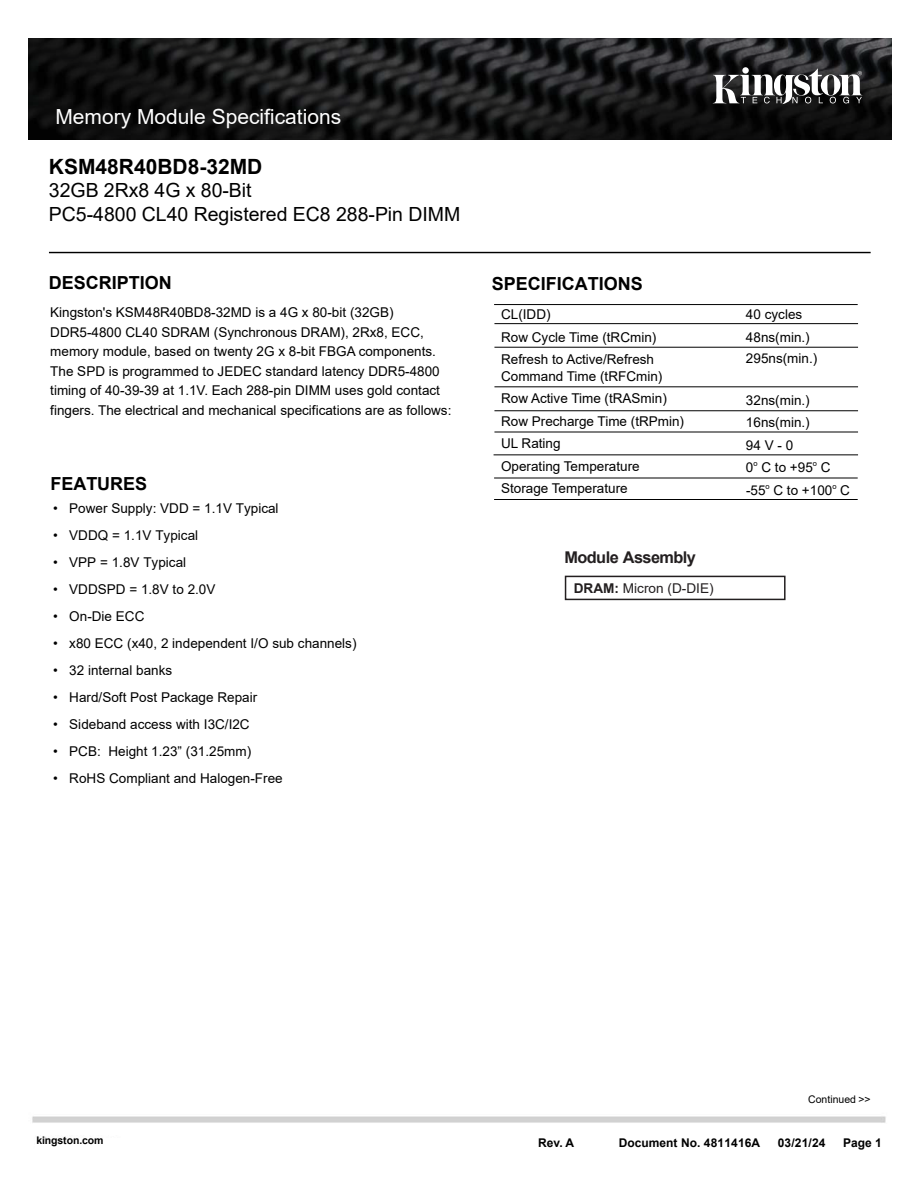
<style>
.page{position:relative;width:918px;height:1188px;background:#fff}
.page>*{position:absolute;margin:0;border:0;box-sizing:border-box;transform-origin:0 0}
.t1{font:700 21px "Arial";color:#000}
.t2{font:20.85px "Arial";color:#fff}
.t3{font:19.5px/23.4px "Arial";color:#010101}
.t4{font:700 18px "Arial";color:#000}
.t5{font:700 16.2px "Arial";letter-spacing:-.035em;color:#231f20}
.t6{font:13.5px/22.5px "Arial";color:#000}
.t7{font:13.5px "Arial";color:#231f20}
.t8{font:700 12px "Arial";color:#000}
.t9{font:700 10.5px "Arial";letter-spacing:-.01em;color:#000}
.t10{font:10.5px "Arial";color:#000}
.s1{font-weight:700}
</style>
<div class="page">
<hr style="left:49px;top:252px;width:822px;height:1px;background:#000">
<hr style="left:494px;top:323px;width:364px;height:1px;background:#000">
<hr style="left:494px;top:347px;width:364px;height:1px;background:#000">
<hr style="left:494px;top:386px;width:364px;height:1px;background:#000">
<hr style="left:494px;top:410px;width:364px;height:1px;background:#000">
<hr style="left:494px;top:499px;width:364px;height:1px;background:#000">
<hr style="left:494px;top:478px;width:364px;height:1px;background:#000">
<hr style="left:494px;top:432px;width:364px;height:1px;background:#000">
<hr style="left:494px;top:455px;width:364px;height:1px;background:#000">
<hr style="left:494px;top:304px;width:364px;height:1px;background:#000">
<img style="left:28px;top:39px;width:864px;height:101px">
<svg style="left:713px;top:69px;width:149px;height:35px"></svg>
<div style="left:565px;top:576px;width:221px;height:24px;border:2px solid #231f20"></div>
<hr style="left:566px;top:576px;width:217px;height:1px;background:#231f20">
<h2 class="t2" style="left:55px;top:102px;width:287px">Memory Module Specifications</h2>
<h1 class="t1" style="left:49px;top:152px;width:215px">KSM48R40BD8-32MD</h1>
<h3 class="t3" style="left:49px;top:179px;width:413px">32GB 2Rx8 4G x 80-Bit<br>PC5-4800 CL40 Registered EC8 288-Pin DIMM</h3>
<h3 class="t4" style="left:49px;top:270px;width:125px">DESCRIPTION</h3>
<h3 class="t4" style="left:492px;top:271px;width:152px">SPECIFICATIONS</h3>
<p class="t6" style="left:50px;top:303px;width:403px;line-height:19.5px">Kingston's KSM48R40BD8-32MD is a 4G x 80-bit (32GB)<br>DDR5-4800 CL40 SDRAM (Synchronous DRAM), 2Rx8, ECC, memory module, based on twenty 2G x 8-bit FBGA components.<br>The SPD is programmed to JEDEC standard latency DDR5-4800 timing of 40-39-39 at 1.1V. Each 288-pin DIMM uses gold contact fingers. The electrical and mechanical specifications are as follows:</p>
<p class="t6" style="left:501px;top:303px;width:157px">CL(IDD)<br>Row Cycle Time (tRCmin)<br>Refresh to Active/Refresh</p>
<p class="t6" style="left:501px;top:365px;width:185px">Command Time (tRFCmin)<br>Row Active Time (tRASmin)<br>Row Precharge Time (tRPmin)<br>UL Rating<br>Operating Temperature<br>Storage Temperature</p>
<h3 class="t4" style="left:51px;top:471px;width:98px">FEATURES</h3>
<p class="t6" style="left:53px;top:497px;width:227px">• Power Supply: VDD = 1.1V Typical</p>
<p class="t6" style="left:53px;top:524px;width:146px">• VDDQ = 1.1V Typical</p>
<p class="t6" style="left:53px;top:551px;width:134px">• VPP = 1.8V Typical</p>
<p class="t6" style="left:53px;top:578px;width:164px">• VDDSPD = 1.8V to 2.0V</p>
<p class="t6" style="left:53px;top:605px;width:93px">• On-Die ECC</p>
<p class="t6" style="left:53px;top:632px;width:305px">• x80 ECC (x40, 2 independent I/O sub channels)</p>
<p class="t6" style="left:53px;top:659px;width:121px">• 32 internal banks</p>
<p class="t6" style="left:53px;top:686px;width:205px">• Hard/Soft Post Package Repair</p>
<p class="t6" style="left:53px;top:713px;width:198px">• Sideband access with I3C/I2C</p>
<p class="t6" style="left:53px;top:740px;width:199px">• PCB: Height 1.23” (31.25mm)</p>
<p class="t6" style="left:53px;top:767px;width:231px">• RoHS Compliant and Halogen-Free</p>
<p class="t5" style="left:564px;top:546px;width:133px">Module Assembly</p>
<p class="t7" style="left:574px;top:579px;width:141px"><span class="s1">DRAM:</span> Micron (D-DIE)</p>
<p class="t6" style="left:746px;top:303px;width:65px">40 cycles<br>48ns(min.)</p>
<p class="t6" style="left:746px;top:347px;width:73px">295ns(min.)</p>
<p class="t6" style="left:746px;top:389px;width:106px">32ns(min.)<br>16ns(min.)<br>94 V - 0<br>0<sup>o</sup> C to +95<sup>o</sup> C -55<sup>o</sup> C to +100<sup>o</sup> C</p>
<p class="t10" style="left:808px;top:1092px;width:64px">Continued &gt;&gt;</p>
<p class="t9" style="left:36px;top:1133px;width:69px">kingston.com</p>
<p class="t8" style="left:538px;top:1134px;width:38px">Rev. A</p>
<p class="t8" style="left:619px;top:1134px;width:143px">Document No. 4811416A</p>
<p class="t8" style="left:778px;top:1134px;width:49px">03/21/24</p>
<p class="t8" style="left:843px;top:1134px;width:40px">Page 1</p>
</div>
